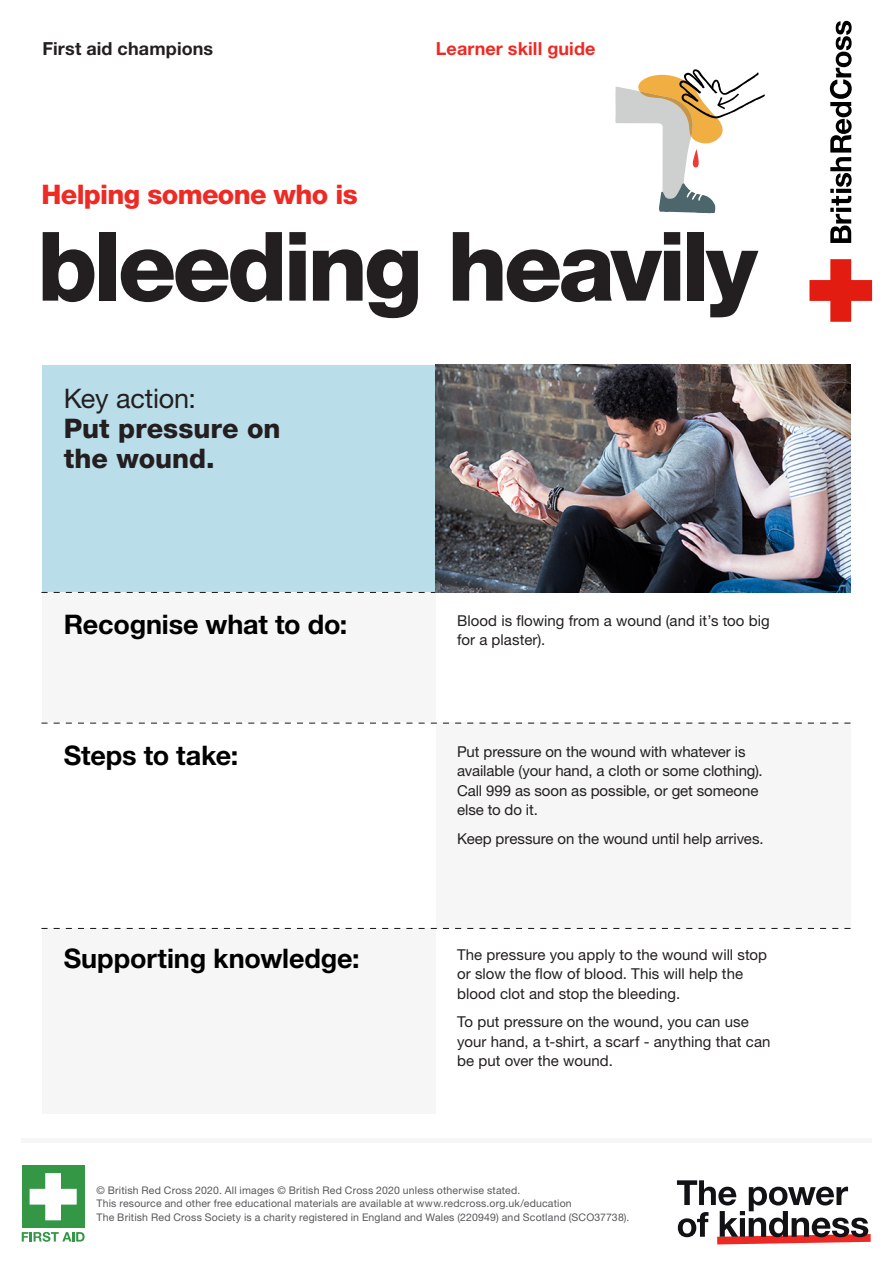
<style>
.page{position:relative;width:893px;height:1263px;background:#fff}
.page>*{position:absolute;margin:0;border:0;box-sizing:border-box;transform-origin:0 0}
.t1{font:800 96px "Helvetica Neue LT Pro";letter-spacing:-.04em;color:#231f20}
.t2{font:700 27px "Helvetica Neue LT Pro";letter-spacing:-.005em;color:#000}
.t3{font:800 27px "Helvetica Neue LT Pro";color:#231f20}
.t4{font:800 27px "Helvetica Neue LT Pro";letter-spacing:-.025em;color:#ee2a24}
.t5{font:27px "Helvetica Neue LT Pro";letter-spacing:-.005em;color:#231f20}
.t6{font:700 18px "Helvetica Neue LT Pro";letter-spacing:.005em;color:#231f20}
.t7{font:700 18px "Helvetica Neue LT Pro";letter-spacing:.01em;color:#ee2a24}
.t8{font:15px/19.5px "Helvetica Neue LT Pro";color:#231f20}
.t9{font:10.5px "Helvetica Neue LT Pro";letter-spacing:.02em;color:#57585a}
</style>
<div class="page">
<div style="left:436px;top:723px;width:414px;height:206px;background:#f6f6f6"></div>
<svg style="left:809px;top:259px;width:63px;height:63px"></svg>
<svg style="left:830px;top:21px;width:22px;height:222px"></svg>
<div style="left:43px;top:365px;width:393px;height:228px;background:#baddea"></div>
<div style="left:43px;top:592px;width:393px;height:130px;background:#f6f6f6"></div>
<div style="left:43px;top:928px;width:393px;height:186px;background:#f6f6f6"></div>
<svg style="left:41px;top:723px;width:809px;height:1px"></svg>
<svg style="left:41px;top:592px;width:395px;height:1px"></svg>
<svg style="left:41px;top:928px;width:809px;height:1px"></svg>
<img style="left:436px;top:365px;width:414px;height:228px">
<hr style="left:21px;top:1138px;width:851px;height:4px;background:#f6f6f6">
<svg style="left:677px;top:1180px;width:194px;height:64px"></svg>
<svg style="left:615px;top:69px;width:150px;height:144px"></svg>
<div style="left:22px;top:1165px;width:63px;height:63px;background:#349746"></div>
<svg style="left:30px;top:1173px;width:47px;height:47px"></svg>
<svg style="left:22px;top:1232px;width:63px;height:10px"></svg>
<p class="t6" style="left:43px;top:38px;width:172px">First aid champions</p>
<p class="t4" style="left:41px;top:178px;width:318px">Helping someone who is</p>
<p class="t7" style="left:436px;top:38px;width:161px">Learner skill guide</p>
<p class="t1" style="left:37px;top:209px;width:722px">bleeding heavily</p>
<p class="t5" style="left:64px;top:382px;width:134px">Key action:</p>
<p class="t3" style="left:64px;top:412px;width:218px">Put pressure on</p>
<p class="t3" style="left:64px;top:442px;width:152px">the wound.</p>
<p class="t2" style="left:64px;top:608px;width:285px">Recognise what to do:</p>
<p class="t8" style="left:457px;top:611px;width:314px">Blood is flowing from a wound (and it’s too big for a plaster).</p>
<p class="t2" style="left:64px;top:739px;width:176px">Steps to take:</p>
<p class="t8" style="left:457px;top:741px;width:307px">Put pressure on the wound with whatever is available (your hand, a cloth or some clothing).<br>Call 999 as soon as possible, or get someone else to do it.</p>
<p class="t8" style="left:457px;top:828px;width:308px">Keep pressure on the wound until help arrives.</p>
<p class="t2" style="left:64px;top:942px;width:297px">Supporting knowledge:</p>
<p class="t8" style="left:457px;top:944px;width:312px">The pressure you apply to the wound will stop or slow the flow of blood. This will help the blood clot and stop the bleeding.</p>
<p class="t8" style="left:457px;top:1012px;width:315px">To put pressure on the wound, you can use your hand, a t-shirt, a scarf - anything that can be put over the wound.</p>
<p class="t9" style="left:96px;top:1183px;width:425px">© British Red Cross 2020. All images © British Red Cross 2020 unless otherwise stated.</p>
<p class="t9" style="left:96px;top:1197px;width:477px">This resource and other free educational materials are available at www.redcross.org.uk/education</p>
<p class="t9" style="left:96px;top:1210px;width:535px">The British Red Cross Society is a charity registered in England and Wales (220949) and Scotland (SCO37738).</p>
</div>
